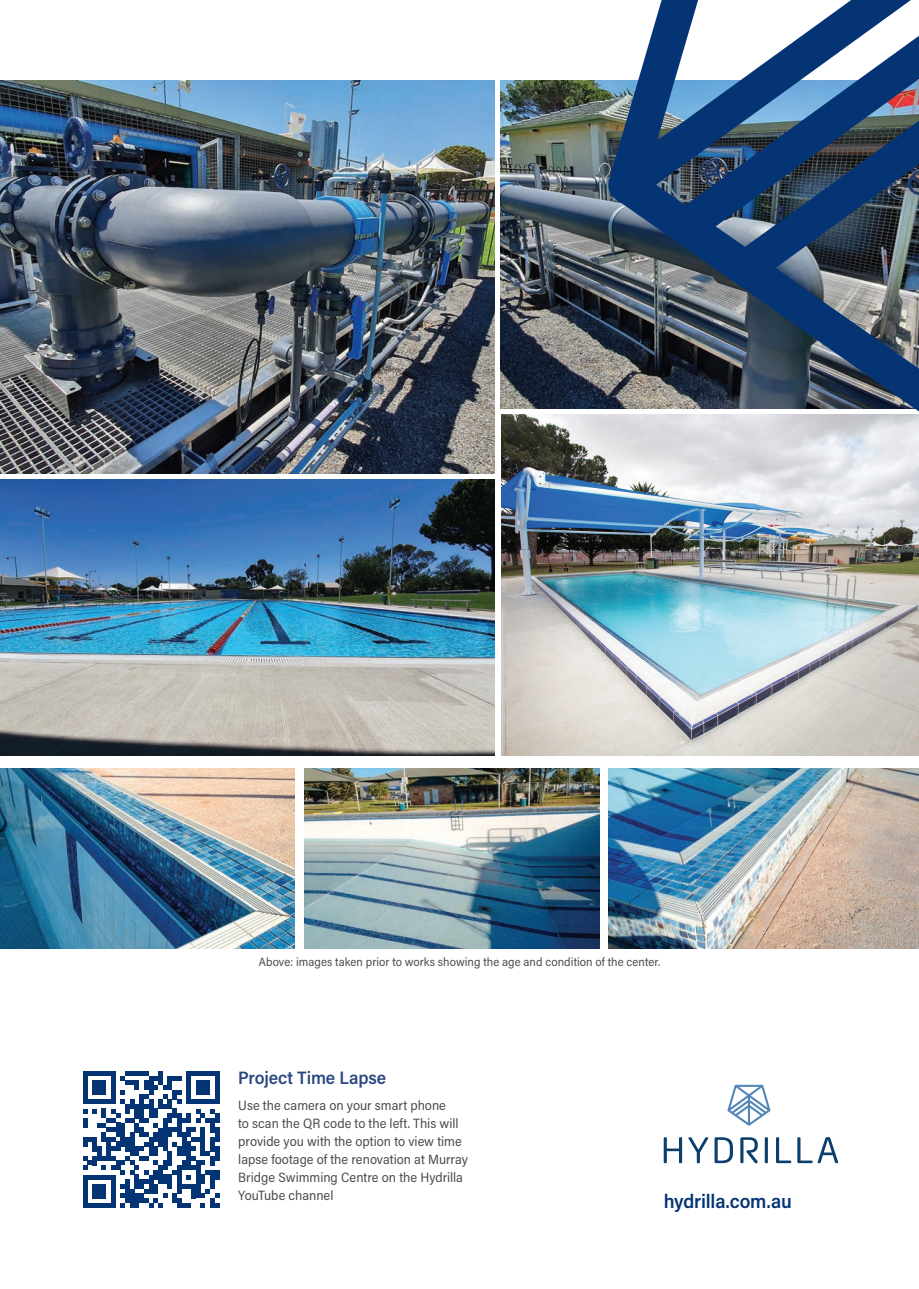
<style>
.page{position:relative;width:919px;height:1289px;background:#fff}
.page>*{position:absolute;margin:0;border:0;box-sizing:border-box;transform-origin:0 0}
.t1{font:600 19.5px "Acumin Pro Semi Cond";letter-spacing:-.01em;color:#053474}
.t2{font:600 18px "Acumin Pro Semi Cond";letter-spacing:-.01em;color:#2c4881}
.t3{font:13.5px/18px "Acumin Pro Semi Cond";color:#4b4c4d}
.t4{font:12px "Acumin Pro Semi Cond";letter-spacing:.005em;color:#4b4c4d}
</style>
<div class="page">
<img style="left:500px;top:81px;width:108px;height:327px">
<img style="left:0;top:81px;width:495px;height:392px">
<img style="left:501px;top:414px;width:417px;height:341px">
<img style="left:0;top:479px;width:495px;height:276px">
<svg style="left:83px;top:1071px;width:136px;height:136px"></svg>
<img style="left:0;top:768px;width:295px;height:180px">
<img style="left:304px;top:768px;width:295px;height:180px">
<img style="left:608px;top:768px;width:310px;height:180px">
<svg style="left:663px;top:1137px;width:19px;height:26px"></svg>
<svg style="left:688px;top:1137px;width:20px;height:26px"></svg>
<svg style="left:714px;top:1137px;width:19px;height:26px"></svg>
<svg style="left:740px;top:1137px;width:17px;height:26px"></svg>
<hr style="left:764px;top:1137px;width:3px;height:26px;background:#0c3f6c">
<svg style="left:776px;top:1137px;width:15px;height:26px"></svg>
<svg style="left:797px;top:1137px;width:41px;height:26px"></svg>
<svg style="left:727px;top:1084px;width:43px;height:41px"></svg>
<img style="left:608px;top:0;width:310px;height:425px">
<p class="t4" style="left:259px;top:953px;width:403px">Above: images taken prior to works showing the age and condition of the center.</p>
<h2 class="t2" style="left:238px;top:1064px;width:149px">Project Time Lapse</h2>
<p class="t3" style="left:238px;top:1096px;width:231px">Use the camera on your smart phone<br>to scan the QR code to the left. This will provide you with the option to view time lapse footage of the renovation at Murray Bridge Swimming Centre on the Hydrilla YouTube channel</p>
<h1 class="t1" style="left:663px;top:1187px;width:129px">hydrilla.com.au</h1>
</div>
